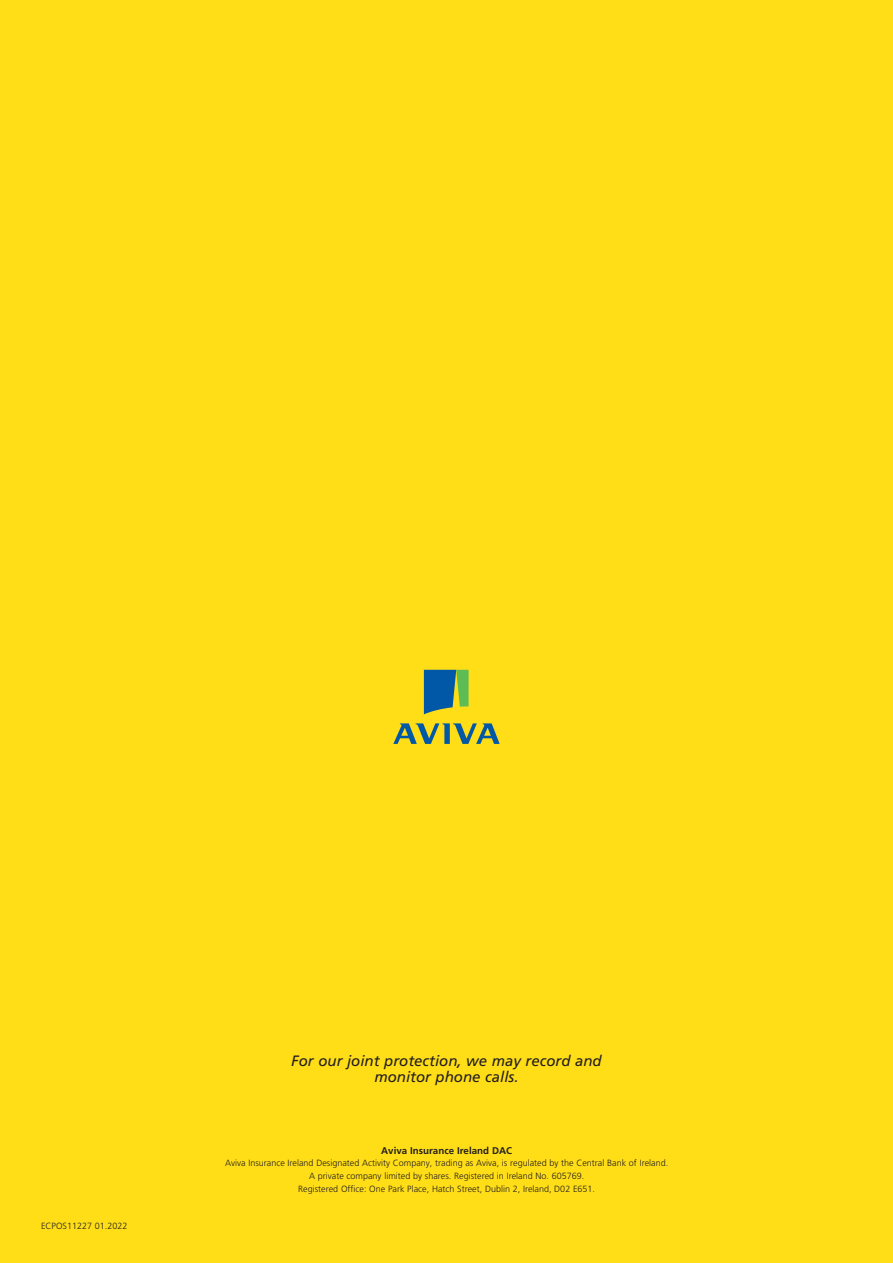
<style>
.page{position:relative;width:893px;height:1263px;background:#ffdd17}
.page>*{position:absolute;margin:0;border:0;box-sizing:border-box;transform-origin:0 0}
.t1{font:italic 15px "Frutiger";color:#231f20}
.t2{font:700 9.75px "Frutiger";color:#231f20}
.Introduction__Member{font:300 9px "Frutiger";color:#231f20}
</style>
<div class="page">
<svg style="left:424px;top:670px;width:45px;height:44px"></svg>
<svg style="left:393px;top:723px;width:107px;height:21px"></svg>
<p class="Introduction__Member" style="left:41px;top:1220px;width:88px">ECPOS11227 01.2022</p>
<p class="t1" style="left:291px;top:1052px;width:312px">For our joint protection, we may record and</p>
<p class="t1" style="left:374px;top:1068px;width:146px">monitor phone calls.</p>
<p class="t2" style="left:381px;top:1144px;width:132px">Aviva Insurance Ireland DAC</p>
<p class="Introduction__Member" style="left:225px;top:1158px;width:445px">Aviva Insurance Ireland Designated Activity Company, trading as Aviva, is regulated by the Central Bank of Ireland.</p>
<p class="Introduction__Member" style="left:309px;top:1171px;width:277px">A private company limited by shares. Registered in Ireland No. 605769.</p>
<p class="Introduction__Member" style="left:298px;top:1184px;width:298px">Registered Office: One Park Place, Hatch Street, Dublin 2, Ireland, D02 E651.</p>
</div>
